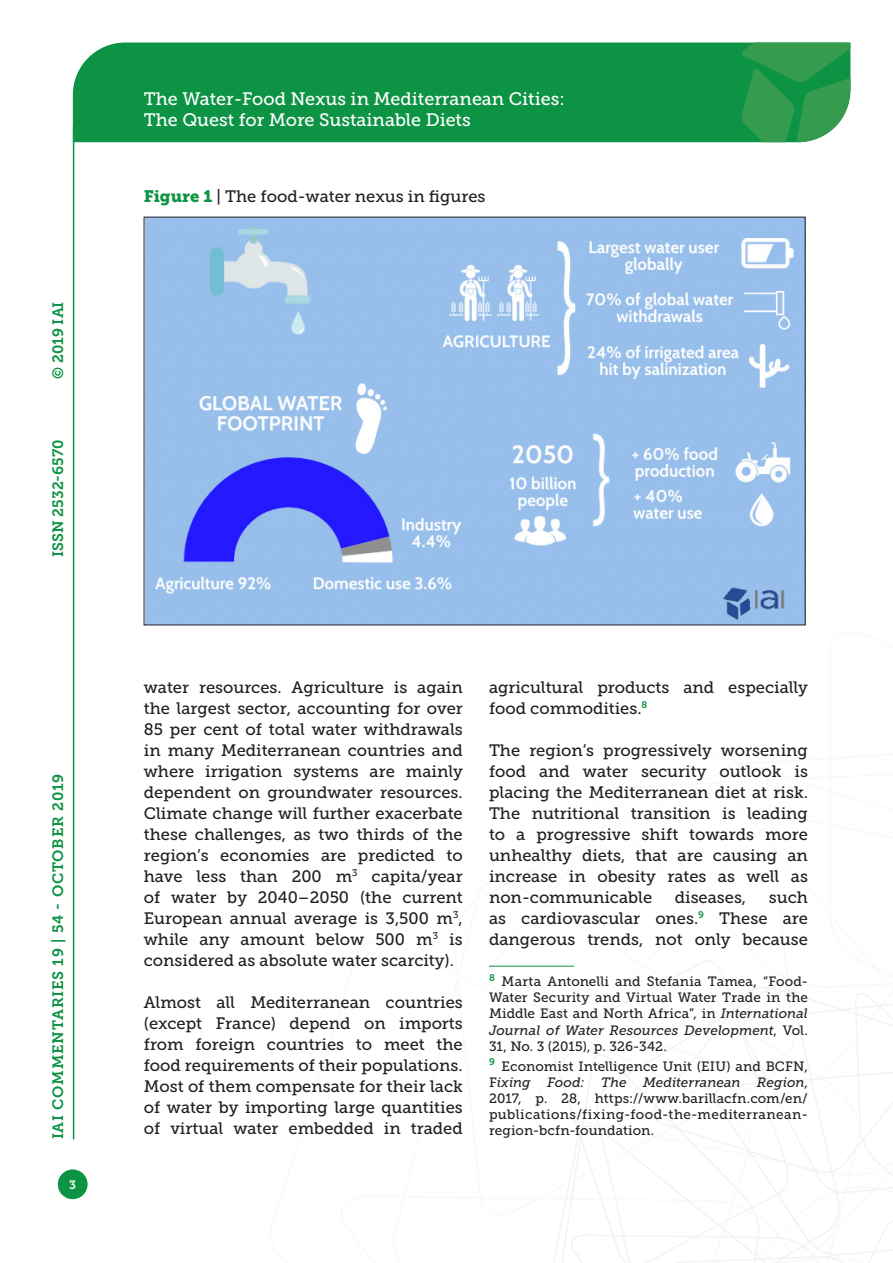
<style>
.page{position:relative;width:893px;height:1263px;background:#fff}
.page>*{position:absolute;margin:0;border:0;box-sizing:border-box;transform-origin:0 0}
.t1{font:18px/21.6px "Museo Slab 500";color:#fff}
.Testo{font:16.5px/21px "Museo Slab 500";color:#231f20;text-align:justify}
.t2{font:15px "Museo Slab 700";letter-spacing:.05em;color:#0d9344}
.t3{font:15px "Museo Slab 700";color:#0d9344}
.Nota{font:13.5px/16.2px "Museo Slab 500";letter-spacing:.015em;color:#231f20;text-align:justify}
.t4{font:12px "Museo Slab 700";color:#fff}
.s1{font-family:"Museo Slab 900";color:#0d9344}
.s2{font-style:italic}
</style>
<div class="page">
<svg style="left:531px;top:960px;width:362px;height:303px"></svg>
<div style="left:73px;top:43px;width:668px;height:99px;background:#0d9344"></div>
<svg style="left:741px;top:43px;width:109px;height:99px;background:#339d54"></svg>
<div style="left:58px;top:1169px;width:30px;height:30px;background:#0d9344;border-radius:50%"></div>
<hr style="left:73px;top:126px;width:1px;height:1013px;background:#0d9344">
<hr style="left:489px;top:966px;width:85px;height:1px;background:#0d9344">
<img style="left:146px;top:219px;width:657px;height:404px">
<p class="t2" style="left:50px;top:379px;width:79px;rotate:-90deg">© 2019 IAI</p>
<p class="t3" style="left:50px;top:557px;width:119px;rotate:-90deg">ISSN 2532-6570</p>
<p class="t2" style="left:50px;top:1139px;width:367px;rotate:-90deg">IAI COMMENTARIES 19 | 54 - OCTOBER 2019</p>
<p class="t4" style="left:69px;top:1178px;width:8px">3</p>
<p class="t1" style="left:144px;top:88px;width:422px">The Water-Food Nexus in Mediterranean Cities:<br>The Quest for More Sustainable Diets</p>
<p class="Testo" style="left:144px;top:186px;width:343px"><span class="s1">Figure 1</span> | The food-water nexus in figures</p>
<p class="Testo" style="left:144px;top:677px;width:320px">water resources. Agriculture is again the largest sector, accounting for over 85 per cent of total water withdrawals in many Mediterranean countries and where irrigation systems are mainly dependent on groundwater resources.<br>Climate change will further exacerbate these challenges, as two thirds of the region’s economies are predicted to have less than 200 m<sup>3</sup> capita/year of water by 2040–2050 (the current European annual average is 3,500 m<sup>3</sup>, while any amount below 500 m<sup>3</sup> is considered as absolute water scarcity).</p>
<p class="Testo" style="left:144px;top:992px;width:320px">Almost all Mediterranean countries (except France) depend on imports from foreign countries to meet the food requirements of their populations.<br>Most of them compensate for their lack of water by importing large quantities of virtual water embedded in traded</p>
<p class="Testo" style="left:489px;top:677px;width:320px">agricultural products and especially food commodities.<sup>8</sup></p>
<p class="Testo" style="left:489px;top:740px;width:320px">The region’s progressively worsening food and water security outlook is placing the Mediterranean diet at risk.<br>The nutritional transition is leading to a progressive shift towards more unhealthy diets, that are causing an increase in obesity rates as well as non-communicable</p>
<p class="Testo" style="left:489px;top:887px;width:320px;text-indent:280px">such as cardiovascular ones.<sup>9</sup> These are dangerous trends, not only because</p>
<p class="Nota" style="left:489px;top:973px;width:320px"><sup>8</sup> Marta Antonelli and Stefania Tamea, “Food-Water Security and Virtual Water Trade in the Middle East and North Africa”, in <span class="s2">International Journal of Water Resources Development</span>, Vol.<br>31, No. 3 (2015), p. 326-342.</p>
<p class="Nota" style="left:489px;top:1058px;width:320px"><sup>9</sup> Economist Intelligence Unit (EIU) and BCFN, F<span class="s2">ixing Food: The Mediterranean Region</span>, 2017, p. 28, https://www.barillacfn.com/en/ publications/fixing-food-the-mediterranean&shy;region-bcfn-foundation.</p>
<p class="Testo" style="left:675px;top:887px;width:73px">diseases,</p>
</div>
